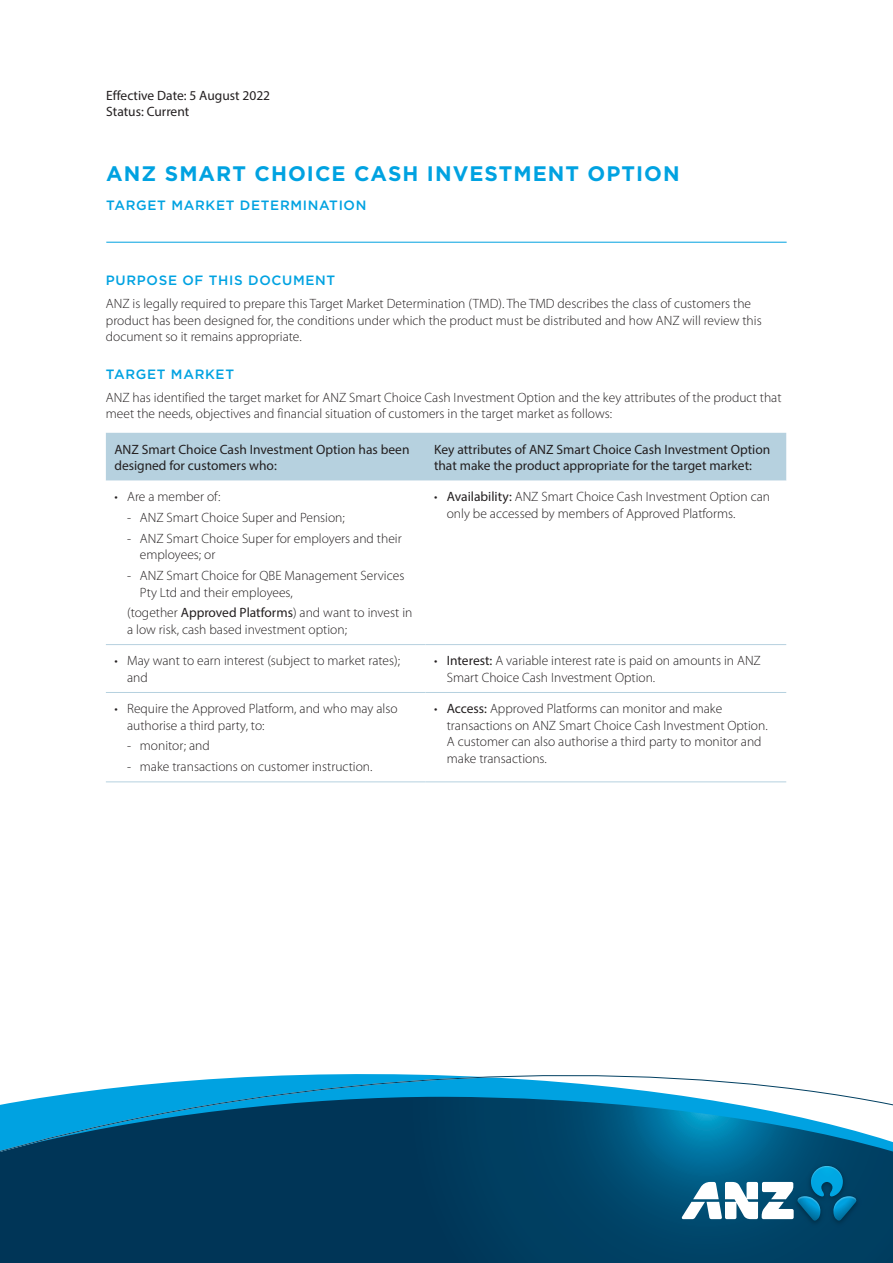
<style>
.page{position:relative;width:893px;height:1263px;background:#fff}
.page>*{position:absolute;margin:0;border:0;box-sizing:border-box;transform-origin:0 0}
.t1{font:700 21px "Gotham";letter-spacing:.05em;color:#00a2e1}
.t2{font:300 13.5px/16.5px "Myriad Pro";color:#231f20}
.t3{font:13.5px/16.5px "Myriad Pro";color:#231f20}
.t4{font:500 13.5px "Gotham";letter-spacing:.05em;color:#00a2e1}
.s1{font-weight:400}
</style>
<div class="page">
<svg style="left:0;top:1172px;width:893px;height:91px;background:#003a5c"></svg>
<svg style="left:0;top:1074px;width:893px;height:98px"></svg>
<img style="left:786px;top:1157px;width:81px;height:77px">
<svg style="left:682px;top:1166px;width:115px;height:55px"></svg>
<img style="left:797px;top:1166px;width:60px;height:55px">
<div style="left:106px;top:433px;width:680px;height:48px;background:#b6d1df"></div>
<hr style="left:106px;top:644px;width:319px;height:1px;background:#b6d1df">
<hr style="left:425px;top:644px;width:361px;height:1px;background:#b6d1df">
<hr style="left:106px;top:692px;width:319px;height:1px;background:#b6d1df">
<hr style="left:425px;top:692px;width:361px;height:1px;background:#b6d1df">
<hr style="left:106px;top:781px;width:319px;height:1px;background:#b6d1df">
<hr style="left:425px;top:781px;width:361px;height:1px;background:#b6d1df">
<hr style="left:106px;top:242px;width:681px;height:1px;background:#00a2e1">
<p class="t3" style="left:106px;top:87px;width:165px">Effective Date: 5 August 2022<br>Status: Current</p>
<h1 class="t1" style="left:106px;top:162px;width:575px">ANZ SMART CHOICE CASH INVESTMENT OPTION</h1>
<p class="t4" style="left:106px;top:198px;width:262px">TARGET MARKET DETERMINATION</p>
<p class="t4" style="left:106px;top:273px;width:231px">PURPOSE OF THIS DOCUMENT</p>
<p class="t2" style="left:106px;top:295px;width:657px">ANZ is legally required to prepare this Target Market Determination (TMD). The TMD describes the class of customers the product has been designed for, the conditions under which the product must be distributed and how ANZ will review this document so it remains appropriate.</p>
<p class="t4" style="left:106px;top:366px;width:130px">TARGET MARKET</p>
<p class="t2" style="left:106px;top:389px;width:677px">ANZ has identified the target market for ANZ Smart Choice Cash Investment Option and the key attributes of the product that meet the needs, objectives and financial situation of customers in the target market as follows:</p>
<p class="t3" style="left:114px;top:440px;width:297px">ANZ Smart Choice Cash Investment Option has been designed for customers who:</p>
<p class="t3" style="left:434px;top:440px;width:338px">Key attributes of ANZ Smart Choice Cash Investment Option that make the product appropriate for the target market:</p>
<p class="t2" style="left:114px;top:488px;width:108px">• Are a member of:</p>
<p class="t2" style="left:127px;top:509px;width:219px">- ANZ Smart Choice Super and Pension;</p>
<p class="t2" style="left:140px;top:530px;width:263px;text-indent:-13px">- ANZ Smart Choice Super for employers and their employees; or</p>
<p class="t2" style="left:140px;top:567px;width:266px;text-indent:-13px">- ANZ Smart Choice for QBE Management Services<br>Pty Ltd and their employees,</p>
<p class="t2" style="left:127px;top:604px;width:287px">(together <span class="s1">Approved Platforms</span>) and want to invest in a low risk, cash based investment option;</p>
<p class="t2" style="left:447px;top:488px;width:325px;text-indent:-13px">• <span class="s1">Availability:</span> ANZ Smart Choice Cash Investment Option can only be accessed by members of Approved Platforms.</p>
<p class="t2" style="left:127px;top:652px;width:274px;text-indent:-13px">• May want to earn interest (subject to market rates); and</p>
<p class="t2" style="left:447px;top:652px;width:316px;text-indent:-13px">• <span class="s1">Interest:</span> A variable interest rate is paid on amounts in ANZ<br>Smart Choice Cash Investment Option.</p>
<p class="t2" style="left:127px;top:700px;width:272px;text-indent:-13px">• Require the Approved Platform, and who may also authorise a third party, to:</p>
<p class="t2" style="left:127px;top:738px;width:84px">- monitor; and</p>
<p class="t2" style="left:127px;top:758px;width:247px">- make transactions on customer instruction.</p>
<p class="t2" style="left:447px;top:700px;width:322px;text-indent:-13px">• <span class="s1">Access:</span> Approved Platforms can monitor and make transactions on ANZ Smart Choice Cash Investment Option.<br>A customer can also authorise a third party to monitor and make transactions.</p>
</div>
